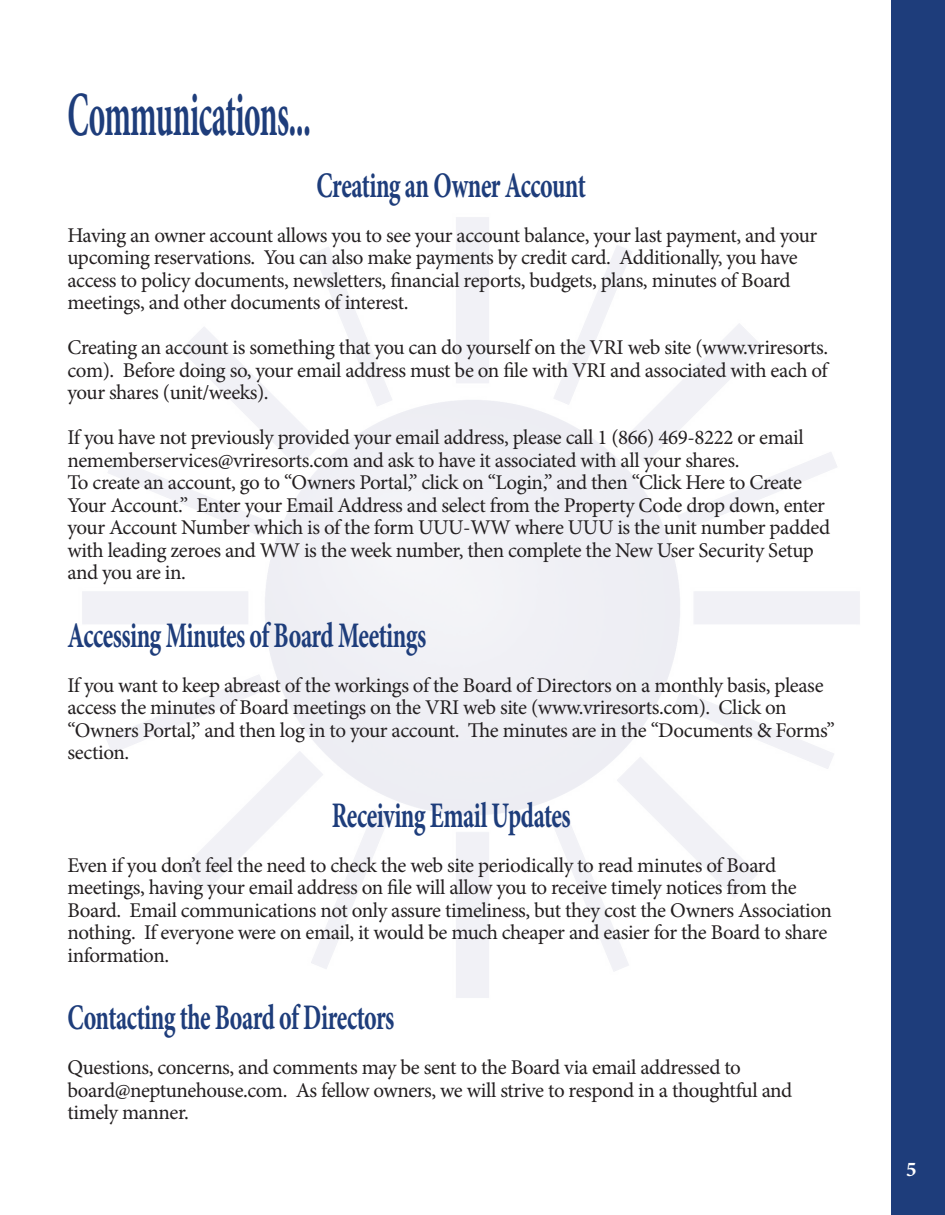
<style>
.page{position:relative;width:945px;height:1215px;background:#fff}
.page>*{position:absolute;margin:0;border:0;box-sizing:border-box;transform-origin:0 0}
.t1{font:700 63px "Minion Pro";color:#1e3d7b;scale:.5 1}
.t2{font:700 36px "Minion Pro";letter-spacing:-.015em;color:#1e3d7b;scale:.67 1}
.t3{font:21px/22.5px "Minion Pro";letter-spacing:-.02em;color:#231f20}
.t4{font:700 21px "Minion Pro";color:#fff}
</style>
<div class="page">
<div style="left:891px;top:0;width:54px;height:1215px;background:#1e3d7b"></div>
<h1 class="t1" style="left:68px;top:71px;width:489px">Communications...</h1>
<h2 class="t2" style="left:316px;top:160px;width:404px">Creating an Owner Account</h2>
<p class="t3" style="left:68px;top:224px;width:751px">Having an owner account allows you to see your account balance, your last payment, and your upcoming reservations. You can also make payments by credit card. Additionally, you have access to policy documents, newsletters, financial reports, budgets, plans, minutes of Board meetings, and other documents of interest.</p>
<p class="t3" style="left:68px;top:337px;width:762px;text-align:justify">Creating an account is something that you can do yourself on the VRI web site (www.vriresorts. com). Before doing so, your email address must be on file with VRI and associated with each of your shares (unit/weeks).</p>
<p class="t3" style="left:68px;top:427px;width:764px">If you have not previously provided your email address, please call 1 (866) 469-8222 or email nememberservices@vriresorts.com and ask to have it associated with all your shares.<br>To create an account, go to “Owners Portal,” click on “Login,” and then “Click Here to Create Your Account.” Enter your Email Address and select from the Property Code drop down, enter your Account Number which is of the form UUU-WW where UUU is the unit number padded with leading zeroes and WW is the week number, then complete the New User Security Setup and you are in.</p>
<h2 class="t2" style="left:68px;top:610px;width:537px">Accessing Minutes of Board Meetings</h2>
<p class="t3" style="left:68px;top:674px;width:769px">If you want to keep abreast of the workings of the Board of Directors on a monthly basis, please access the minutes of Board meetings on the VRI web site (www.vriresorts.com). Click on “Owners Portal,” and then log in to your account. The minutes are in the “Documents &amp; Forms” section.</p>
<h2 class="t2" style="left:332px;top:790px;width:358px">Receiving Email Updates</h2>
<p class="t3" style="left:68px;top:854px;width:766px">Even if you don’t feel the need to check the web site periodically to read minutes of Board meetings, having your email address on file will allow you to receive timely notices from the Board. Email communications not only assure timeliness, but they cost the Owners Association nothing. If everyone were on email, it would be much cheaper and easier for the Board to share information.</p>
<h2 class="t2" style="left:68px;top:993px;width:490px">Contacting the Board of Directors</h2>
<p class="t3" style="left:68px;top:1057px;width:726px">Questions, concerns, and comments may be sent to the Board via email addressed to board@neptunehouse.com. As fellow owners, we will strive to respond in a thoughtful and timely manner.</p>
<p class="t4" style="left:906px;top:1155px;width:12px">5</p>
</div>
